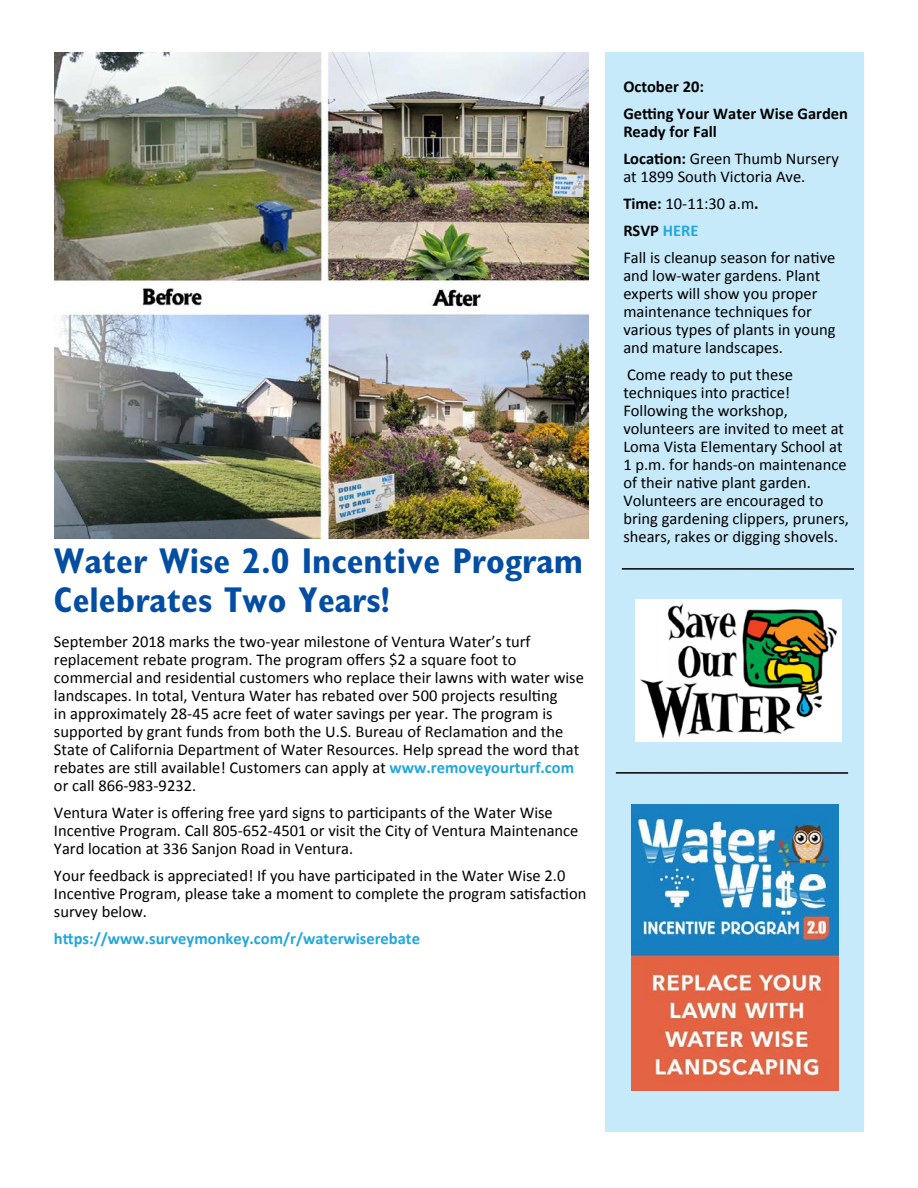
<style>
.page{position:relative;width:918px;height:1188px;background:#fff}
.page>*{position:absolute;margin:0;border:0;box-sizing:border-box;transform-origin:0 0}
.t1{font:700 condensed 36px/39px "Gill Sans Std";color:#034ea2}
.t2{font:16.5px/18px "Calibri";color:#000}
.t3{font:700 16.5px/27px "Calibri";color:#000}
.t4{font:700 16.5px "Calibri";color:#22a7db}
.s1{font-weight:700;color:#22a7db}
.s2{font-weight:400}
.s3{font-weight:700}
</style>
<div class="page">
<div style="left:606px;top:52px;width:258px;height:1080px;background:#c7eafb"></div>
<hr style="left:616px;top:772px;width:232px;height:2px;background:#000">
<img style="left:632px;top:805px;width:206px;height:285px">
<img style="left:635px;top:599px;width:206px;height:142px">
<hr style="left:622px;top:568px;width:232px;height:2px;background:#000">
<img style="left:54px;top:52px;width:534px;height:486px">
<h1 class="t1" style="left:54px;top:541px;width:530px">Water Wise 2.0 Incentive Program<br>Celebrates Two Years!</h1>
<p class="t2" style="left:54px;top:633px;width:531px">September 2018 marks the two-year milestone of Ventura Water’s turf replacement rebate program. The program offers $2 a square foot to commercial and residential customers who replace their lawns with water wise landscapes. In total, Ventura Water has rebated over 500 projects resulting<br>in approximately 28-45 acre feet of water savings per year. The program is supported by grant funds from both the U.S. Bureau of Reclamation and the State of California Department of Water Resources. Help spread the word that rebates are still available! Customers can apply at <span class="s1">www.removeyourturf.com </span>or call 866-983-9232.</p>
<p class="t2" style="left:54px;top:804px;width:526px">Ventura Water is offering free yard signs to participants of the Water Wise<br>Incentive Program. Call 805-652-4501 or visit the City of Ventura Maintenance<br>Yard location at 336 Sanjon Road in Ventura.</p>
<p class="t2" style="left:54px;top:867px;width:534px">Your feedback is appreciated! If you have participated in the Water Wise 2.0<br>Incentive Program, please take a moment to complete the program satisfaction survey below.</p>
<p class="t4" style="left:54px;top:928px;width:367px">https://www.surveymonkey.com/r/waterwiserebate</p>
<p class="t3" style="left:623px;top:73px;width:226px">October 20:<br>Getting Your Water Wise Garden</p>
<p class="t3" style="left:623px;top:118px;width:217px">Ready for Fall<br>Location: <span class="s2">Green Thumb Nursery</span></p>
<p class="t2" style="left:623px;top:163px;width:214px;line-height:27px">at 1899 South Victoria Ave.<br><span class="s3">Time:</span> 10-11:30 a.m<span class="s3">.<br>RSVP</span> <span class="s1">HERE<br></span>Fall is cleanup season for native</p>
<p class="t2" style="left:623px;top:266px;width:214px">and low-water gardens. Plant experts will show you proper maintenance techniques for various types of plants in young and mature landscapes.</p>
<p class="t2" style="left:623px;top:365px;width:227px">Come ready to put these techniques into practice!<br>Following the workshop, volunteers are invited to meet at<br>Loma Vista Elementary School at<br>1 p.m. for hands-on maintenance of their native plant garden.<br>Volunteers are encouraged to bring gardening clippers, pruners, shears, rakes or digging shovels.</p>
</div>
